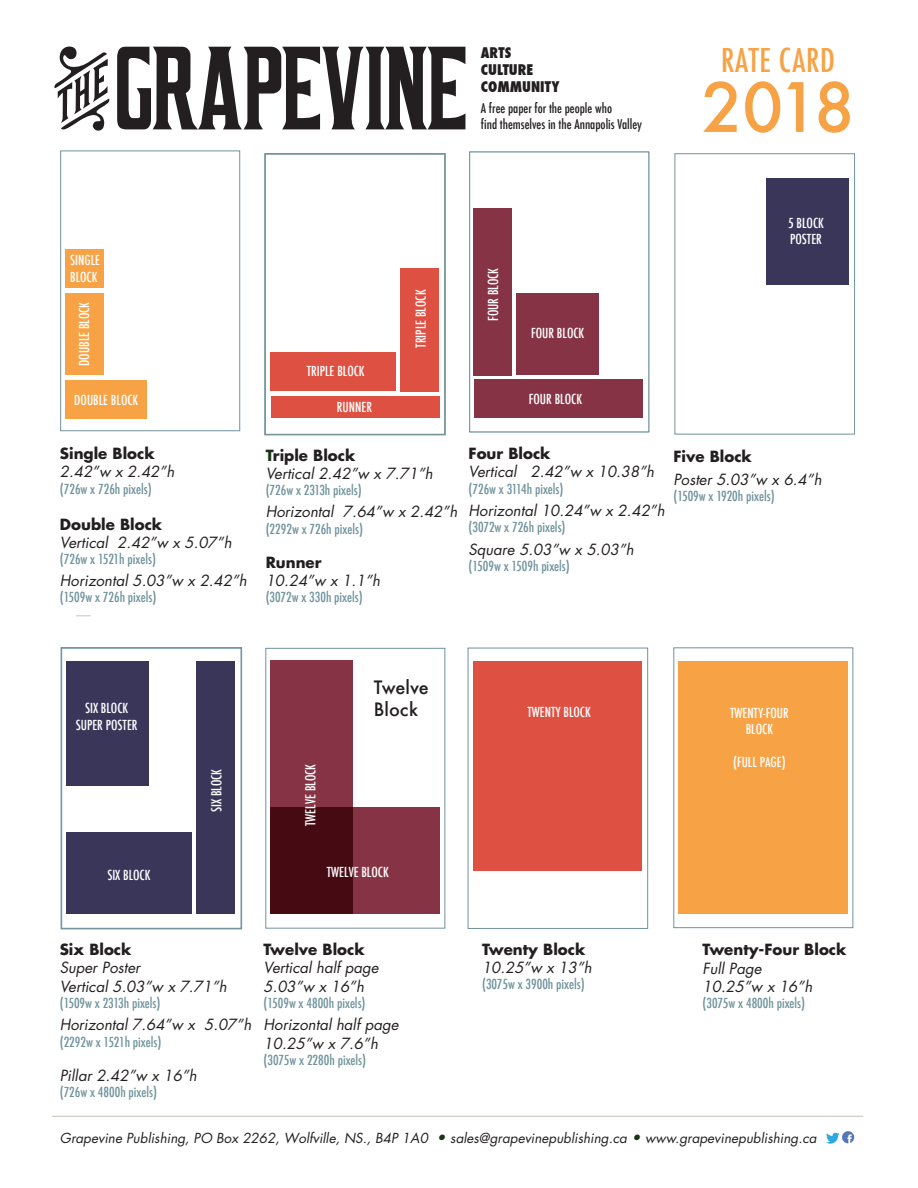
<style>
.page{position:relative;width:918px;height:1188px;background:#fff}
.page>*{position:absolute;margin:0;border:0;box-sizing:border-box;transform-origin:0 0}
.t1{font:500 66px "Futura";color:#f7a245}
.t2{font:500 condensed 32.1px "Futura";letter-spacing:.015em;color:#f7a245}
.t3{font:500 18px/21.6px "Futura";color:#231f20}
.t4{font:italic 15px/18.5px "Futura";color:#231f20}
.t5{font:700 15px "Futura";color:#231f20}
.t6{font:800 condensed 14.4px/17.2px "Futura";color:#231f20}
.t7{font:500 condensed 13.5px "Futura";color:#70939c}
.t8{font:500 condensed 13.5px/16.2px "Futura";color:#fff}
.t9{font:italic 13.5px "Futura";color:#231f20}
.t10{font:500 condensed 13.05px/15.8px "Futura";color:#231f20}
.s1{font-weight:700;font-style:normal;color:#1a3418}
.s2{font-weight:700;font-style:normal}
.s3{font-size:15px;color:#1a3418}
</style>
<div class="page">
<hr style="left:52px;top:1116px;width:811px;height:1px;background:#c5c5b8">
<svg style="left:826px;top:1131px;width:29px;height:13px"></svg>
<svg style="left:54px;top:47px;width:55px;height:84px"></svg>
<svg style="left:117px;top:47px;width:348px;height:82px"></svg>
<svg style="left:76px;top:616px;width:15px;height:1px"></svg>
<div style="left:675px;top:153px;width:180px;height:282px;background:#fff;border:1px solid #70939c"></div>
<div style="left:264px;top:153px;width:182px;height:282px;border:1px solid #70939c"></div>
<div style="left:400px;top:268px;width:39px;height:123px;background:#de5041"></div>
<div style="left:270px;top:352px;width:125px;height:39px;background:#de5041"></div>
<div style="left:469px;top:152px;width:180px;height:280px;background:#fff;border:1px solid #70939c"></div>
<div style="left:474px;top:208px;width:38px;height:167px;background:#863445"></div>
<div style="left:474px;top:379px;width:169px;height:38px;background:#863445"></div>
<div style="left:517px;top:293px;width:82px;height:81px;background:#863445"></div>
<div style="left:766px;top:178px;width:83px;height:107px;background:#39365a"></div>
<div style="left:468px;top:648px;width:180px;height:281px;background:#fff;border:1px solid #70939c"></div>
<div style="left:265px;top:648px;width:180px;height:281px;background:#fff;border:1px solid #70939c"></div>
<div style="left:61px;top:647px;width:181px;height:282px;border:1px solid #70939c"></div>
<div style="left:67px;top:833px;width:125px;height:81px;background:#39365a"></div>
<div style="left:196px;top:661px;width:39px;height:252px;background:#39365a"></div>
<div style="left:67px;top:661px;width:82px;height:124px;background:#39365a"></div>
<div style="left:270px;top:660px;width:82px;height:254px;background:#863445"></div>
<svg style="left:270px;top:807px;width:170px;height:107px;background:#661f2b"></svg>
<div style="left:473px;top:662px;width:169px;height:209px;background:#de5041"></div>
<div style="left:673px;top:647px;width:180px;height:281px;background:#fff;border:1px solid #70939c"></div>
<div style="left:678px;top:661px;width:169px;height:252px;background:#f7a245"></div>
<div style="left:60px;top:151px;width:180px;height:280px;background:#fff;border:1px solid #70939c"></div>
<div style="left:65px;top:249px;width:39px;height:39px;background:#f7a245"></div>
<div style="left:271px;top:396px;width:168px;height:22px;background:#de5041"></div>
<div style="left:65px;top:380px;width:82px;height:39px;background:#f7a245"></div>
<div style="left:65px;top:294px;width:39px;height:81px;background:#f7a245"></div>
<p class="t6" style="left:481px;top:44px;width:80px">ARTS<br>CULTURE<br>COMMUNITY</p>
<p class="t10" style="left:481px;top:101px;width:163px">A free paper for the people who<br>find themselves in the Annapolis Valley</p>
<h2 class="t2" style="left:721px;top:39px;width:115px">RATE CARD</h2>
<h1 class="t1" style="left:702px;top:62px;width:155px">2018</h1>
<p class="t8" style="left:70px;top:252px;width:31px">SINGLE<br>BLOCK</p>
<p class="t8" style="left:76px;top:366px;width:66px;rotate:-90deg">DOUBLE BLOCK</p>
<p class="t8" style="left:74px;top:392px;width:66px">DOUBLE BLOCK</p>
<p class="t5" style="left:60px;top:443px;width:96px">Single Block</p>
<p class="t4" style="left:60px;top:462px;width:116px">2.42”w x 2.42”h</p>
<p class="t7" style="left:60px;top:480px;width:93px">(726w x 726h pixels)</p>
<p class="t5" style="left:60px;top:514px;width:104px">Double Block</p>
<p class="t4" style="left:60px;top:533px;width:173px">Vertical 2.42”w x 5.07”h</p>
<p class="t7" style="left:60px;top:550px;width:98px">(726w x 1521h pixels)</p>
<p class="t4" style="left:60px;top:571px;width:188px">Horizontal 5.03”w x 2.42”h</p>
<p class="t7" style="left:60px;top:589px;width:98px">(1509w x 726h pixels)</p>
<p class="t8" style="left:307px;top:363px;width:59px">TRIPLE BLOCK</p>
<p class="t8" style="left:337px;top:399px;width:37px">RUNNER</p>
<p class="t8" style="left:413px;top:348px;width:59px;rotate:-90deg">TRIPLE BLOCK</p>
<p class="t8" style="left:485px;top:321px;width:98px;rotate:-90deg">FOUR BLOCK VERTICAL</p>
<p class="t8" style="left:531px;top:325px;width:55px">FOUR BLOCK</p>
<p class="t8" style="left:529px;top:391px;width:55px">H RIZONTAL</p>
<p class="t8" style="left:529px;top:391px;width:55px">FOUR BLOCK</p>
<p class="t8" style="left:788px;top:215px;width:37px">5 BLOCK<br>POSTER</p>
<p class="t4" style="left:266px;top:446px;width:169px;line-height:18px"><span class="s1">T</span><span class="s2">riple Block<br></span>Vertical 2.42”w x 7.71”h</p>
<p class="t7" style="left:266px;top:481px;width:97px">(726w x 2313h pixels)</p>
<p class="t4" style="left:266px;top:503px;width:193px">Horizontal 7.64”w x 2.42”h</p>
<p class="t7" style="left:266px;top:520px;width:99px">(2292w x 726h pixels)</p>
<p class="t5" style="left:266px;top:552px;width:57px">Runner</p>
<p class="t4" style="left:266px;top:571px;width:116px">10.24”w x 1.1”h</p>
<p class="t7" style="left:266px;top:588px;width:99px">(3072w x 330h pixels)</p>
<p class="t5" style="left:469px;top:443px;width:84px">Four Block</p>
<p class="t4" style="left:469px;top:462px;width:187px">Vertical 2.42”w x 10.38”h</p>
<p class="t7" style="left:469px;top:480px;width:96px">(726w x 3114h pixels)</p>
<p class="t4" style="left:469px;top:501px;width:198px">Horizontal 10.24”w x 2.42”h</p>
<p class="t7" style="left:469px;top:519px;width:99px">(3072w x 726h pixels)</p>
<p class="t4" style="left:469px;top:540px;width:167px">Square 5.03”w x 5.03”h</p>
<p class="t7" style="left:469px;top:557px;width:103px">(1509w x 1509h pixels)</p>
<p class="t5" style="left:673px;top:446px;width:80px">Five Block</p>
<p class="t4" style="left:673px;top:470px;width:150px">Poster 5.03”w x 6.4”h</p>
<p class="t7" style="left:673px;top:487px;width:103px">(1509w x 1920h pixels)</p>
<p class="t8" style="left:76px;top:700px;width:63px;text-align:center">SIX BLOCK<br>SUPER POSTER</p>
<p class="t8" style="left:107px;top:867px;width:45px">SIX BLOCK</p>
<p class="t3" style="left:374px;top:676px;width:56px">Twelve<br>Block</p>
<p class="t8" style="left:208px;top:812px;width:45px;rotate:-90deg">SIX BLOCK</p>
<p class="t8" style="left:302px;top:826px;width:63px;rotate:-90deg">TWELVE BLOCK</p>
<p class="t8" style="left:327px;top:864px;width:63px">TWELVE BLOCK</p>
<p class="t5" style="left:60px;top:939px;width:73px">Six Block</p>
<p class="t4" style="left:60px;top:958px;width:169px">Super Poster<br>Vertical 5.03”w x 7.71”h</p>
<p class="t7" style="left:60px;top:994px;width:102px">(1509w x 2313h pixels)</p>
<p class="t4" style="left:60px;top:1015px;width:193px">Horizontal 7.64”w x 5.07”h</p>
<p class="t7" style="left:60px;top:1033px;width:103px">(2292w x 1521h pixels)</p>
<p class="t4" style="left:60px;top:1066px;width:139px">Pillar 2.42”w x 16”h</p>
<p class="t7" style="left:60px;top:1084px;width:99px">(726w x 4800h pixels)</p>
<p class="t5" style="left:264px;top:939px;width:103px">Twelve Block</p>
<p class="t4" style="left:264px;top:958px;width:117px">Vertical half page<br>5.03”w x 16”h</p>
<p class="t7" style="left:264px;top:994px;width:104px">(1509w x 4800h pixels)</p>
<p class="t4" style="left:264px;top:1015px;width:137px">Horizontal half page<br>10.25”w x 7.6”h</p>
<p class="t7" style="left:264px;top:1051px;width:104px">(3075w x 2280h pixels)</p>
<p class="t8" style="left:527px;top:704px;width:65px">TWENTY BLOCK</p>
<p class="t8" style="left:730px;top:705px;width:60px;text-align:center">TWENTY-FOUR<br>BLOCK</p>
<p class="t8" style="left:733px;top:754px;width:54px">(FULL PAGE)</p>
<p class="t5" style="left:482px;top:939px;width:105px">Twenty Block</p>
<p class="t4" style="left:482px;top:958px;width:111px">10.25”w x 13”h</p>
<p class="t7" style="left:482px;top:976px;width:104px">(3075w x 3900h pixels)</p>
<p class="t5" style="left:703px;top:939px;width:145px">Twenty-Four Block</p>
<p class="t4" style="left:703px;top:959px;width:111px">Full Page<br>10.25”w x 16”h</p>
<p class="t7" style="left:703px;top:994px;width:104px">(3075w x 4800h pixels)</p>
<p class="t9" style="left:60px;top:1129px;width:758px">Grapevine Publishing, PO Box 2262, Wolfville, NS., B4P 1A0 <span class="s3">•</span> sales@grapevinepublishing.ca <span class="s3">•</span> www.grapevinepublishing.ca</p>
</div>
